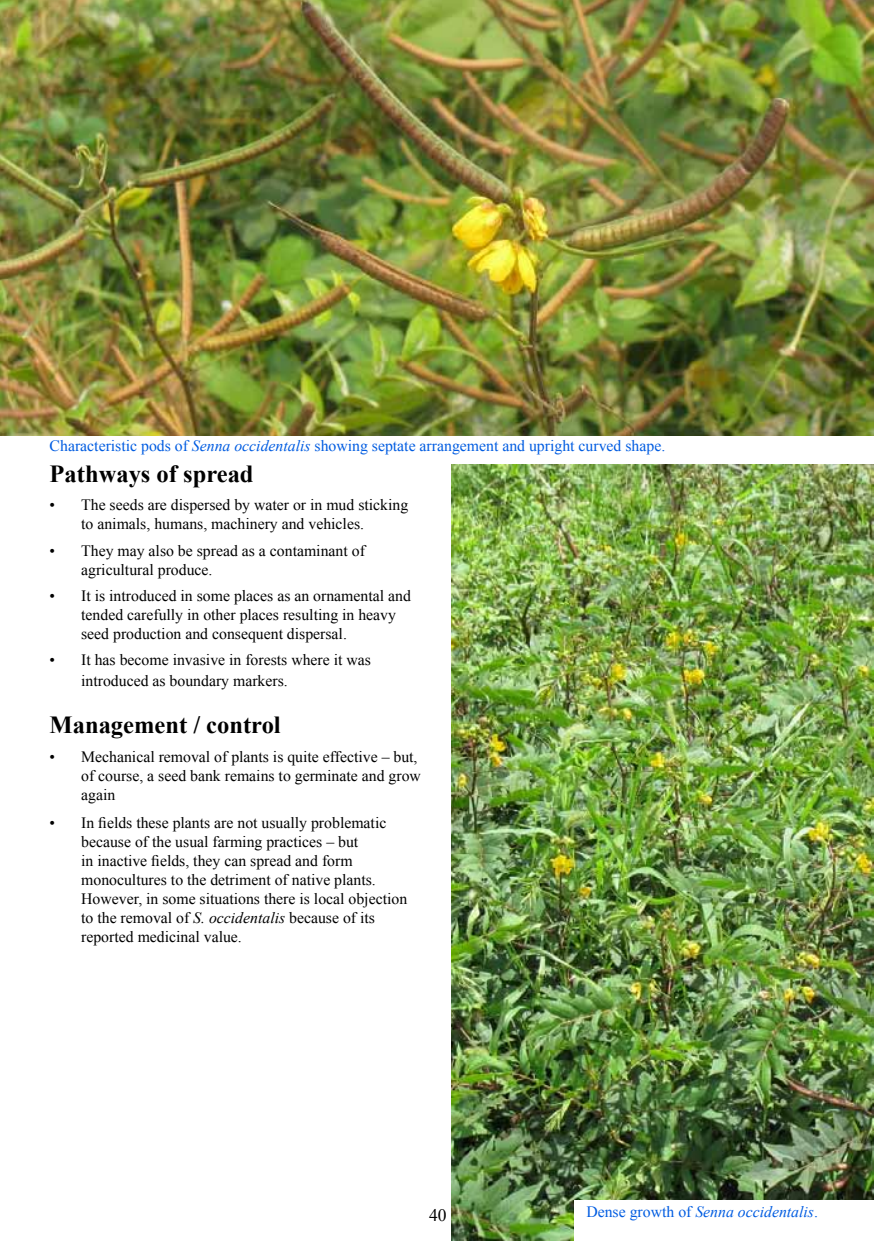
<style>
.page{position:relative;width:874px;height:1241px;background:#fff}
.page>*{position:absolute;margin:0;border:0;box-sizing:border-box;transform-origin:0 0}
.t1{font:700 24.5px "Times New Roman";color:#000}
.t2{font:17.5px "Times New Roman";color:#000}
.t3{font:15.75px/18.9px "Times New Roman";color:#000}
.t4{font:15.75px "Times New Roman";color:#005ce1}
.t5{font:italic 15.75px "Times New Roman";color:#005ce1}
.s1{font-style:italic}
.s2{font-style:normal}
</style>
<div class="page">
<img style="left:0;top:0;width:873px;height:435px">
<img style="left:451px;top:465px;width:422px;height:775px">
<div style="left:574px;top:1200px;width:299px;height:40px;background:#fff"></div>
<p class="t4" style="left:50px;top:435px;width:616px">Characteristic pods of <span class="s1">Senna occidentalis</span> showing septate arrangement and upright curved shape.</p>
<h1 class="t1" style="left:50px;top:456px;width:205px">Pathways of spread</h1>
<p class="t3" style="left:81px;top:495px;width:328px;text-indent:-32px">• The seeds are dispersed by water or in mud sticking to animals, humans, machinery and vehicles.</p>
<p class="t3" style="left:81px;top:540px;width:285px;text-indent:-32px">• They may also be spread as a contaminant of agricultural produce.</p>
<p class="t3" style="left:81px;top:586px;width:331px;text-indent:-32px">• It is introduced in some places as an ornamental and tended carefully in other places resulting in heavy seed production and consequent dispersal.</p>
<p class="t3" style="left:81px;top:649px;width:291px;line-height:21px;text-indent:-32px">• It has become invasive in forests where it was introduced as boundary markers.</p>
<h1 class="t1" style="left:50px;top:707px;width:232px">Management / control</h1>
<p class="t3" style="left:81px;top:746px;width:341px;text-indent:-32px">• Mechanical removal of plants is quite effective – but, of course, a seed bank remains to germinate and grow again</p>
<p class="t3" style="left:81px;top:813px;width:327px;text-indent:-32px">• In fields these plants are not usually problematic because of the usual farming practices – but<br>in inactive fields, they can spread and form monocultures to the detriment of native plants.<br>However, in some situations there is local objection to the removal of <span class="s1">S. occidentalis</span> because of its reported medicinal value.</p>
<p class="t2" style="left:429px;top:1202px;width:19px">40</p>
<p class="t5" style="left:586px;top:1200px;width:233px"><span class="s2">Dense growth of</span> Senna occidentalis<span class="s2">.</span></p>
</div>
